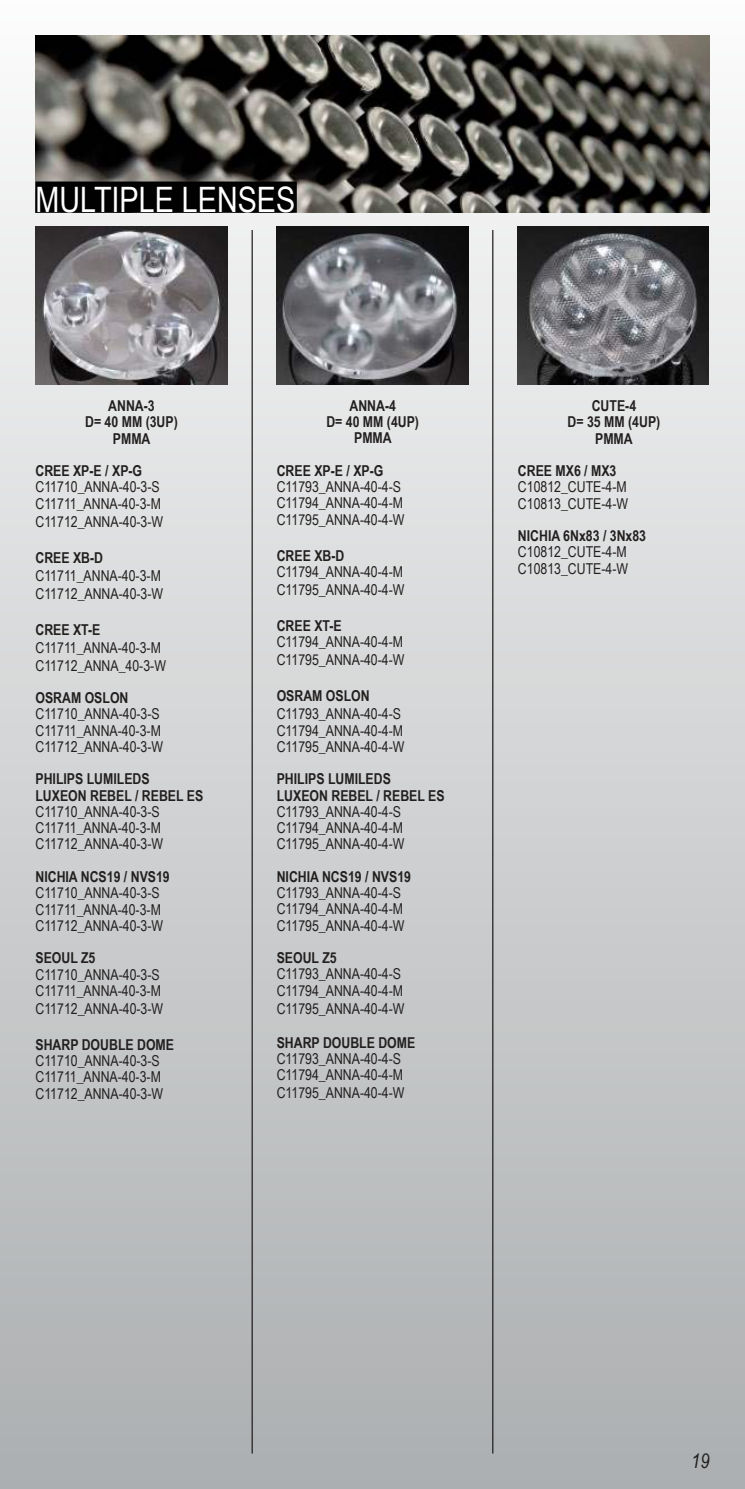
<style>
.page{position:relative;width:745px;height:1489px;background:#fff}
.page>*{position:absolute;margin:0;border:0;box-sizing:border-box;transform-origin:0 0}
.t1{font:35px "Arial Narrow";color:#fff}
.t2{font:italic 20px "Arial Narrow";color:#221f1f}
.t3{font:15px/16.2px "Arial Narrow";color:#221f1f}
.t4{font:700 15px/16.2px "Arial Narrow";color:#221f1f;text-align:center}
</style>
<div class="page">
<img style="left:0;top:35px;width:744px;height:1453px">
<img style="left:35px;top:35px;width:674px;height:178px">
<div style="left:35px;top:181px;width:261px;height:32px;background:#010102;border:3px solid #010102"></div>
<img style="left:35px;top:227px;width:192px;height:157px">
<img style="left:276px;top:227px;width:192px;height:157px">
<img style="left:517px;top:227px;width:191px;height:157px">
<hr style="left:492px;top:230px;width:1px;height:1223px;background:#221f1f">
<hr style="left:251px;top:230px;width:2px;height:1223px;background:#221f1f">
<h1 class="t1" style="left:35px;top:186px;width:261px">MULTIPLE LENSES</h1>
<p class="t4" style="left:85px;top:399px;width:94px">ANNA-3<br>D= 40 MM (3UP)<br>PMMA</p>
<p class="t4" style="left:35px;top:464px;width:108px">CREE XP-E / XP-G</p>
<p class="t3" style="left:35px;top:480px;width:127px">C11710_ANNA-40-3-S<br>C11711_ANNA-40-3-M</p>
<p class="t3" style="left:35px;top:514px;width:129px">C11712_ANNA-40-3-W</p>
<p class="t4" style="left:35px;top:550px;width:69px">CREE XB-D</p>
<p class="t3" style="left:35px;top:567px;width:129px;line-height:18px">C11711_ANNA-40-3-M<br>C11712_ANNA-40-3-W</p>
<p class="t4" style="left:35px;top:622px;width:66px">CREE XT-E</p>
<p class="t3" style="left:35px;top:639px;width:132px;line-height:18px">C11711_ANNA-40-3-M<br>C11712_ANNA_40-3-W</p>
<p class="t4" style="left:35px;top:691px;width:94px">OSRAM OSLON</p>
<p class="t3" style="left:35px;top:707px;width:129px">C11710_ANNA-40-3-S<br>C11711_ANNA-40-3-M<br>C11712_ANNA-40-3-W</p>
<p class="t4" style="left:35px;top:772px;width:169px;text-align:left">PHILIPS LUMILEDS<br>LUXEON REBEL / REBEL ES</p>
<p class="t3" style="left:35px;top:805px;width:129px">C11710_ANNA-40-3-S<br>C11711_ANNA-40-3-M<br>C11712_ANNA-40-3-W</p>
<p class="t4" style="left:35px;top:870px;width:136px">NICHIA NCS19 / NVS19</p>
<p class="t3" style="left:35px;top:886px;width:129px">C11710_ANNA-40-3-S<br>C11711_ANNA-40-3-M<br>C11712_ANNA-40-3-W</p>
<p class="t4" style="left:35px;top:951px;width:61px">SEOUL Z5</p>
<p class="t3" style="left:35px;top:967px;width:127px">C11710_ANNA-40-3-S<br>C11711_ANNA-40-3-M</p>
<p class="t3" style="left:35px;top:1001px;width:129px">C11712_ANNA-40-3-W</p>
<p class="t4" style="left:35px;top:1037px;width:140px">SHARP DOUBLE DOME</p>
<p class="t3" style="left:35px;top:1053px;width:129px">C11710_ANNA-40-3-S<br>C11711_ANNA-40-3-M<br>C11712_ANNA-40-3-W</p>
<p class="t4" style="left:326px;top:399px;width:94px">ANNA-4<br>D= 40 MM (4UP)<br>PMMA</p>
<p class="t4" style="left:276px;top:464px;width:108px">CREE XP-E / XP-G</p>
<p class="t3" style="left:276px;top:480px;width:129px">C11793_ANNA-40-4-S<br>C11794_ANNA-40-4-M<br>C11795_ANNA-40-4-W</p>
<p class="t4" style="left:276px;top:548px;width:69px">CREE XB-D</p>
<p class="t3" style="left:276px;top:564px;width:129px;line-height:18px">C11794_ANNA-40-4-M<br>C11795_ANNA-40-4-W</p>
<p class="t4" style="left:276px;top:619px;width:66px">CREE XT-E</p>
<p class="t3" style="left:276px;top:634px;width:129px;line-height:18px">C11794_ANNA-40-4-M<br>C11795_ANNA-40-4-W</p>
<p class="t4" style="left:276px;top:689px;width:94px">OSRAM OSLON</p>
<p class="t3" style="left:276px;top:707px;width:129px">C11793_ANNA-40-4-S<br>C11794_ANNA-40-4-M<br>C11795_ANNA-40-4-W</p>
<p class="t4" style="left:276px;top:772px;width:169px;text-align:left">PHILIPS LUMILEDS<br>LUXEON REBEL / REBEL ES</p>
<p class="t3" style="left:276px;top:804px;width:129px">C11793_ANNA-40-4-S<br>C11794_ANNA-40-4-M<br>C11795_ANNA-40-4-W</p>
<p class="t4" style="left:276px;top:869px;width:136px">NICHIA NCS19 / NVS19</p>
<p class="t3" style="left:276px;top:886px;width:129px">C11793_ANNA-40-4-S<br>C11794_ANNA-40-4-M<br>C11795_ANNA-40-4-W</p>
<p class="t4" style="left:276px;top:951px;width:61px">SEOUL Z5</p>
<p class="t3" style="left:276px;top:967px;width:128px">C11793_ANNA-40-4-S<br>C11794_ANNA-40-4-M</p>
<p class="t3" style="left:276px;top:1001px;width:129px">C11795_ANNA-40-4-W</p>
<p class="t4" style="left:276px;top:1035px;width:140px">SHARP DOUBLE DOME</p>
<p class="t3" style="left:276px;top:1052px;width:128px">C11793_ANNA-40-4-S<br>C11794_ANNA-40-4-M</p>
<p class="t3" style="left:276px;top:1086px;width:129px">C11795_ANNA-40-4-W</p>
<p class="t4" style="left:567px;top:399px;width:94px">CUTE-4<br>D= 35 MM (4UP)<br>PMMA</p>
<p class="t4" style="left:517px;top:464px;width:100px">CREE MX6 / MX3</p>
<p class="t3" style="left:517px;top:480px;width:112px">C10812_CUTE-4-M<br>C10813_CUTE-4-W</p>
<p class="t4" style="left:517px;top:529px;width:130px">NICHIA 6Nx83 / 3Nx83</p>
<p class="t3" style="left:517px;top:545px;width:112px">C10812_CUTE-4-M<br>C10813_CUTE-4-W</p>
<h2 class="t2" style="left:690px;top:1449px;width:20px">19</h2>
</div>
